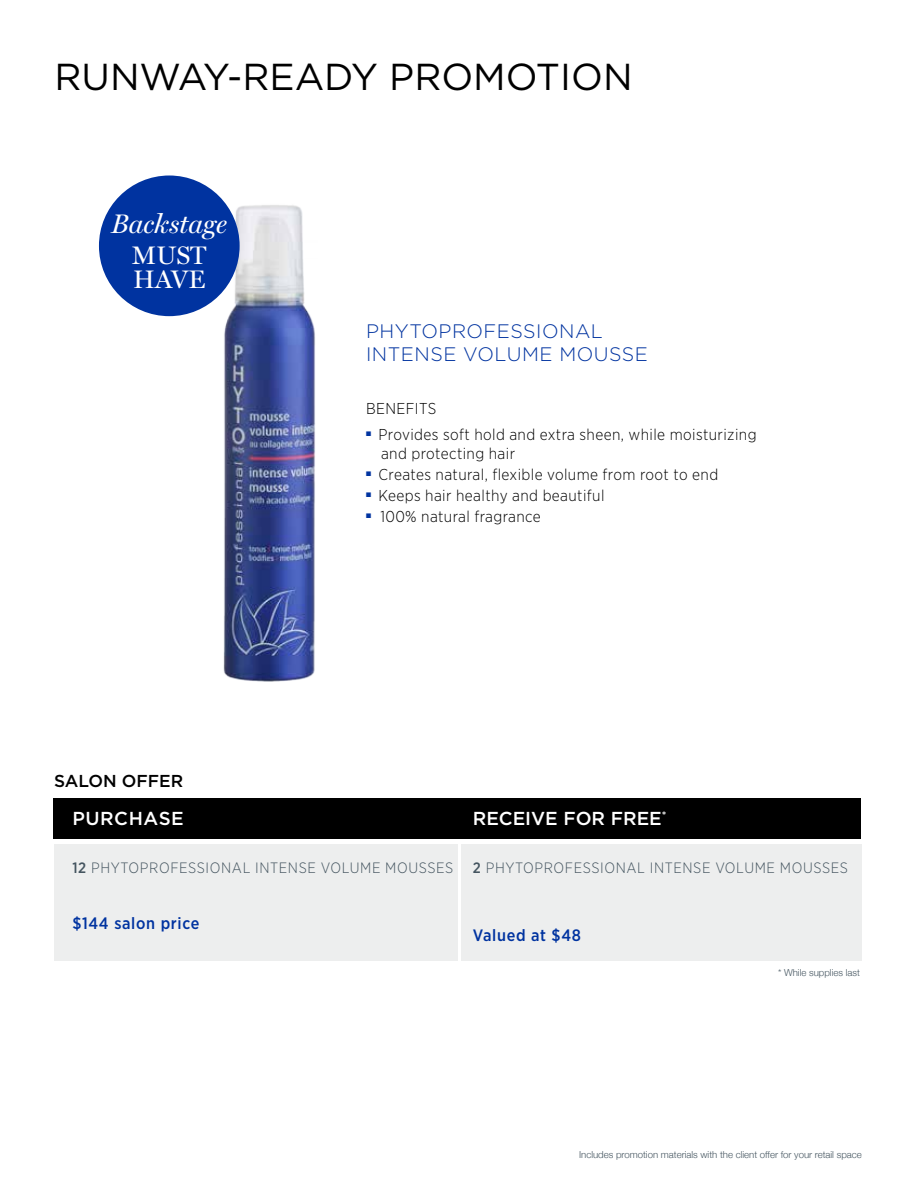
<style>
.page{position:relative;width:918px;height:1188px;background:#fff}
.page>*{position:absolute;margin:0;border:0;box-sizing:border-box;transform-origin:0 0}
.t1{font:37.5px "Gotham";color:#000}
.t2{font:italic 27px "Miller Display";color:#fff}
.t3{font:25.5px/24px "Miller Display";color:#fff}
.t4{font:300 19.5px/23.4px "Gotham";letter-spacing:.025em;color:#0033a0}
.t5{font:500 18.75px "Gotham";color:#fff}
.t6{font:500 18.75px "Gotham";letter-spacing:.03em;color:#fff}
.t7{font:500 17.25px "Gotham";color:#000}
.t8{font:500 16.5px "Gotham Narrow";letter-spacing:.04em;color:#0033a0}
.t9{font:300 15.75px/18.9px "Gotham Narrow";letter-spacing:.025em;color:#000}
.t10{font:300 15px "Gotham Narrow";letter-spacing:.04em;color:#455560}
.t11{font:300 9.6px "Helvetica Neue";color:#455560}
.s1{font-weight:500}
</style>
<div class="page">
<div style="left:54px;top:844px;width:807px;height:117px;background:#edeeee"></div>
<hr style="left:458px;top:834px;width:3px;height:151px;background:#fff">
<div style="left:53px;top:799px;width:808px;height:40px;background:#000"></div>
<img style="left:201px;top:190px;width:114px;height:492px">
<div style="left:99px;top:176px;width:141px;height:140px;background:#0033a0;border-radius:50%"></div>
<h1 class="t1" style="left:54px;top:53px;width:580px">RUNWAY-READY PROMOTION</h1>
<h2 class="t2" style="left:112px;top:208px;width:117px">Backstage</h2>
<h3 class="t3" style="left:132px;top:243px;width:76px">MUST<br>HAVE</h3>
<p class="t7" style="left:54px;top:770px;width:131px">SALON OFFER</p>
<p class="t4" style="left:366px;top:319px;width:283px">PHYTOPROFESSIONAL<br>INTENSE VOLUME MOUSSE</p>
<p class="t9" style="left:366px;top:398px;width:72px">BENEFITS</p>
<p class="t9" style="left:381px;top:425px;width:377px;text-indent:-15px"><sup>■</sup> Provides soft hold and extra sheen, while moisturizing and protecting hair</p>
<p class="t9" style="left:366px;top:465px;width:354px"><sup>■</sup> Creates natural, flexible volume from root to end</p>
<p class="t9" style="left:366px;top:486px;width:240px"><sup>■</sup> Keeps hair healthy and beautiful</p>
<p class="t9" style="left:366px;top:507px;width:176px"><sup>■</sup> 100% natural fragrance</p>
<p class="t6" style="left:72px;top:806px;width:113px">PURCHASE</p>
<p class="t5" style="left:473px;top:806px;width:195px">RECEIVE FOR FREE<sup>*</sup></p>
<p class="t10" style="left:72px;top:859px;width:383px"><span class="s1">12</span> PHYTOPROFESSIONAL INTENSE VOLUME MOUSSES</p>
<p class="t8" style="left:72px;top:913px;width:129px">$144 salon price</p>
<p class="t10" style="left:473px;top:859px;width:377px"><span class="s1">2</span> PHYTOPROFESSIONAL INTENSE VOLUME MOUSSES</p>
<p class="t8" style="left:473px;top:925px;width:110px">Valued at $48</p>
<p class="t11" style="left:778px;top:967px;width:83px">* While supplies last</p>
<p class="t11" style="left:579px;top:1149px;width:284px">Includes promotion materials with the client offer for your retail space</p>
</div>
